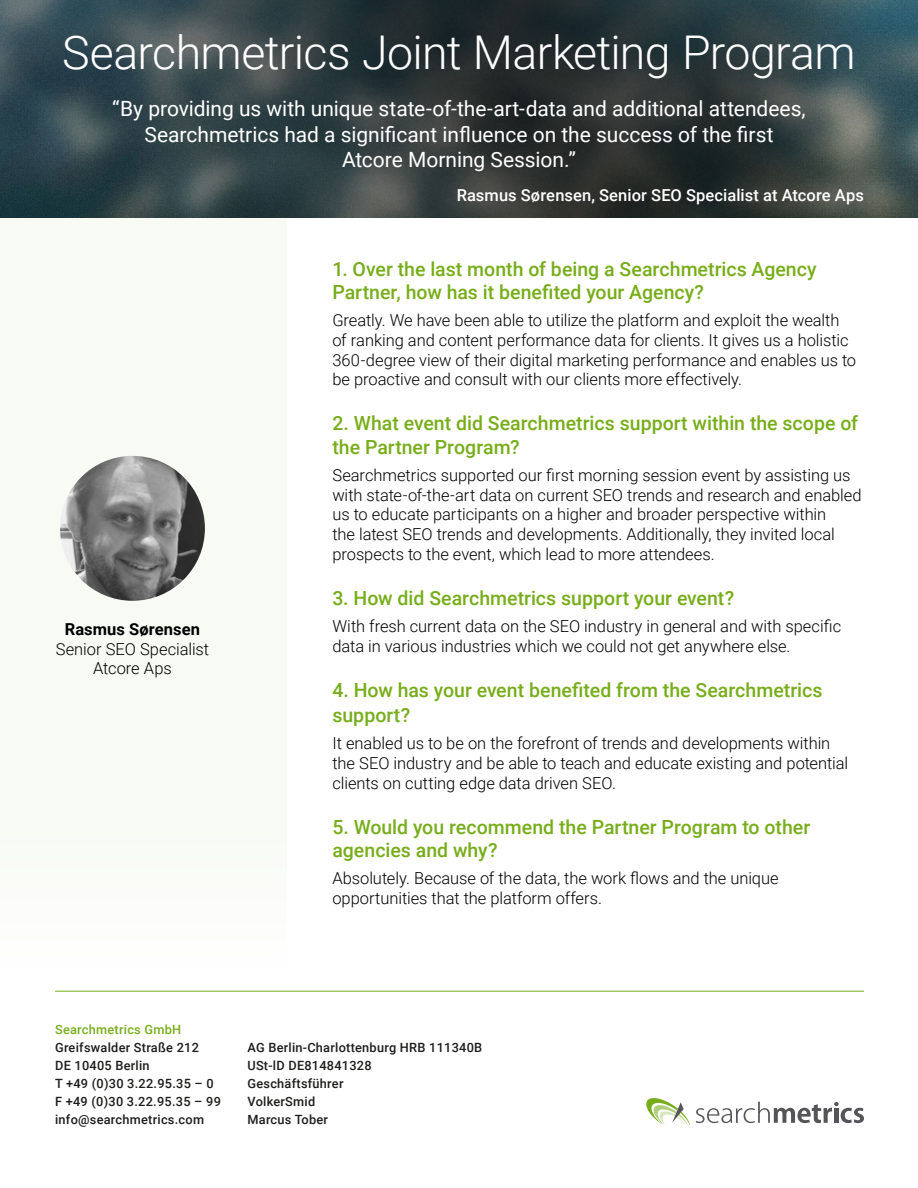
<style>
.page{position:relative;width:918px;height:1188px;background:#fff}
.page>*{position:absolute;margin:0;border:0;box-sizing:border-box;transform-origin:0 0}
.Case_Study_-_body_te{font:300 46.5px "Roboto";letter-spacing:-.015em;color:#fff}
.Case_Study_-_body_te-2{font:21px/25.2px "Roboto";letter-spacing:-.005em;color:#fff;text-align:center}
.body{font:500 19.5px/23.4px "Roboto";color:#77ad1a}
.body-2{font:300 16.5px/19.8px "Roboto";letter-spacing:-.005em;color:#000}
.Case_Study_-_body_te-3{font:500 16.5px "Roboto";letter-spacing:.005em;color:#fff}
.t1{font:700 16.5px "Roboto";letter-spacing:.005em;color:#000}
.t2{font:500 12.75px/18px "Roboto";letter-spacing:.02em;color:#1d1d1b}
.t3{font:500 12.75px "Roboto";letter-spacing:.02em;color:#77ad1a}
</style>
<div class="page">
<div style="left:0;top:21px;width:286px;height:816px;background:#f8fbf4"></div>
<div style="left:0;top:837px;width:286px;height:134px;background:#fcfdfa"></div>
<hr style="left:55px;top:991px;width:809px;height:1px;background:#77ad1a">
<svg style="left:696px;top:1102px;width:168px;height:21px"></svg>
<svg style="left:646px;top:1098px;width:44px;height:27px"></svg>
<img style="left:60px;top:456px;width:145px;height:145px;border-radius:72px">
<img style="left:0;top:0;width:918px;height:218px">
<p class="Case_Study_-_body_te" style="left:62px;top:20px;width:795px">Searchmetrics Joint Marketing Program</p>
<p class="Case_Study_-_body_te-2" style="left:112px;top:96px;width:695px">“By providing us with unique state-of-the-art-data and additional attendees,<br>Searchmetrics had a significant influence on the success of the first</p>
<p class="Case_Study_-_body_te-2" style="left:342px;top:146px;width:235px">Atcore Morning Session.”</p>
<p class="Case_Study_-_body_te-3" style="left:457px;top:184px;width:409px">Rasmus Sørensen, Senior SEO Specialist at Atcore Aps</p>
<p class="t1" style="left:65px;top:617px;width:137px">Rasmus Sørensen</p>
<p class="body-2" style="left:56px;top:638px;width:155px">Senior SEO Specialist</p>
<p class="body-2" style="left:93px;top:658px;width:80px">Atcore Aps</p>
<p class="body" style="left:332px;top:256px;width:486px">1. Over the last month of being a Searchmetrics Agency<br>Partner, how has it benefited your Agency?</p>
<p class="body-2" style="left:332px;top:310px;width:525px">Greatly. We have been able to utilize the platform and exploit the wealth of ranking and content performance data for clients. It gives us a holistic 360-degree view of their digital marketing performance and enables us to be proactive and consult with our clients more effectively.</p>
<p class="body" style="left:332px;top:411px;width:527px">2. What event did Searchmetrics support within the scope of the Partner Program?</p>
<p class="body-2" style="left:332px;top:464px;width:531px">Searchmetrics supported our first morning session event by assisting us with state-of-the-art data on current SEO trends and research and enabled us to educate participants on a higher and broader perspective within<br>the latest SEO trends and developments. Additionally, they invited local prospects to the event, which lead to more attendees.</p>
<p class="body" style="left:332px;top:586px;width:403px">3. How did Searchmetrics support your event?</p>
<p class="body-2" style="left:332px;top:616px;width:510px">With fresh current data on the SEO industry in general and with specific data in various industries which we could not get anywhere else.</p>
<p class="body" style="left:332px;top:677px;width:492px;line-height:25.2px">4. How has your event benefited from the Searchmetrics support?</p>
<p class="body-2" style="left:332px;top:733px;width:517px">It enabled us to be on the forefront of trends and developments within the SEO industry and be able to teach and educate existing and potential clients on cutting edge data driven SEO.</p>
<p class="body" style="left:332px;top:814px;width:479px">5. Would you recommend the Partner Program to other agencies and why?</p>
<p class="body-2" style="left:332px;top:868px;width:448px">Absolutely. Because of the data, the work flows and the unique opportunities that the platform offers.</p>
<p class="t3" style="left:55px;top:1020px;width:128px">Searchmetrics GmbH</p>
<p class="t2" style="left:55px;top:1038px;width:145px">Greifswalder Straße 212</p>
<p class="t2" style="left:55px;top:1056px;width:96px">DE 10405 Berlin</p>
<p class="t2" style="left:55px;top:1074px;width:160px">T +49 (0)30 3.22.95.35 – 0</p>
<p class="t2" style="left:55px;top:1092px;width:167px">F +49 (0)30 3.22.95.35 – 99</p>
<p class="t2" style="left:55px;top:1110px;width:151px">info@searchmetrics.com</p>
<p class="t2" style="left:247px;top:1038px;width:236px">AG Berlin-Charlottenburg HRB 111340B<br>USt-lD DE814841328</p>
<p class="t2" style="left:247px;top:1074px;width:98px">Geschäftsführer</p>
<p class="t2" style="left:247px;top:1092px;width:82px">VolkerSmid<br>Marcus Tober</p>
</div>
